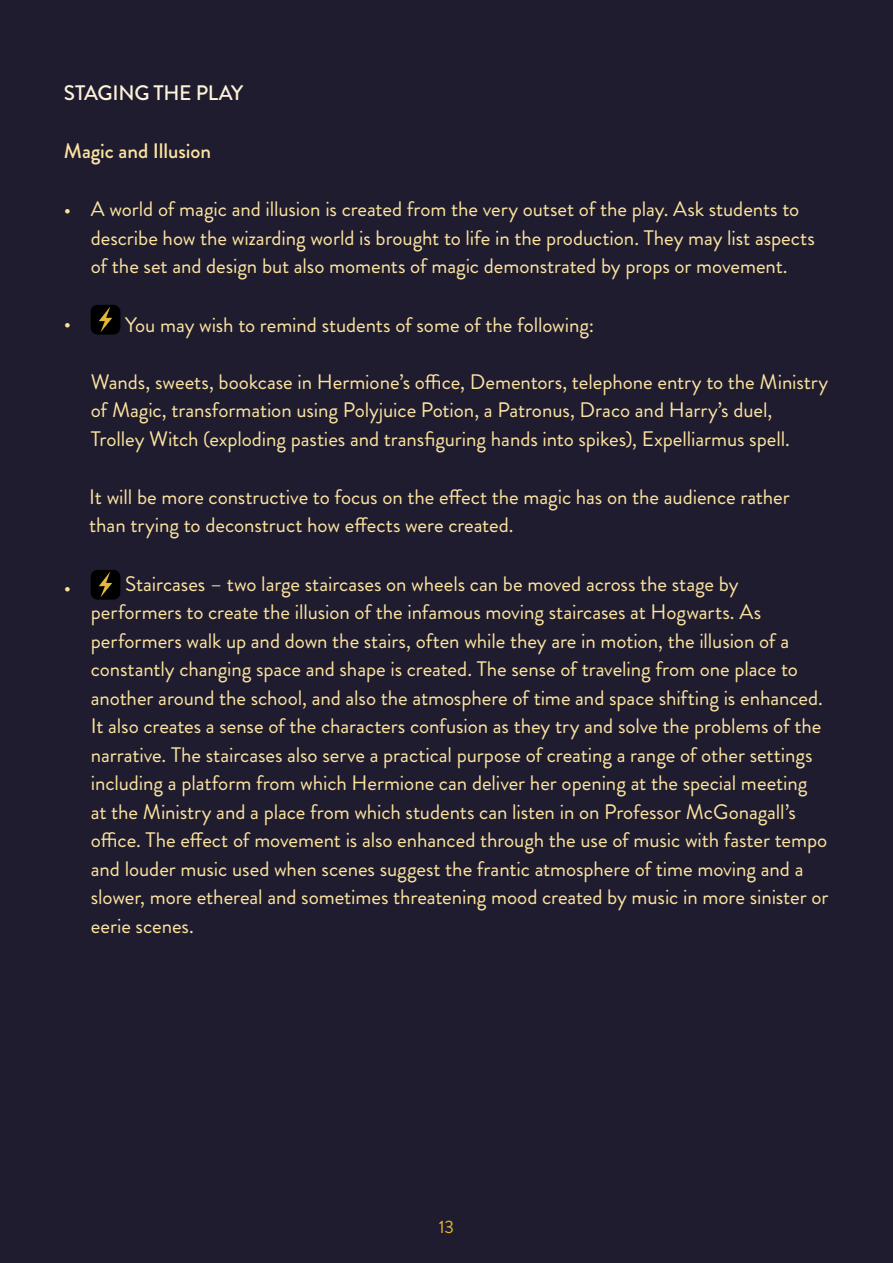
<style>
.page{position:relative;width:893px;height:1263px;background:#201c30}
.page>*{position:absolute;margin:0;border:0;box-sizing:border-box;transform-origin:0 0}
.t1{font:21px/28.5px "Brandon Grotesque";letter-spacing:-.005em;color:#fce49f}
.t2{font:500 21px "Brandon Grotesque";letter-spacing:-.005em;color:#fce49f}
.t3{font:500 21px "Brandon Grotesque";letter-spacing:-.015em;color:#fcf3d8}
.t4{font:18px "Brandon Grotesque";color:#e4b736}
</style>
<div class="page">
<div style="left:91px;top:305px;width:29px;height:30px;background:#000;border-radius:7px"></div>
<svg style="left:99px;top:306px;width:13px;height:26px"></svg>
<div style="left:91px;top:570px;width:29px;height:30px;background:#000;border-radius:7px"></div>
<svg style="left:99px;top:572px;width:13px;height:25px"></svg>
<p class="t3" style="left:64px;top:78px;width:181px">STAGING THE PLAY</p>
<p class="t2" style="left:64px;top:136px;width:149px">Magic and Illusion</p>
<p class="t1" style="left:91px;top:195px;width:726px;text-indent:-27px">• A world of magic and illusion is created from the very outset of the play. Ask students to describe how the wizarding world is brought to life in the production. They may list aspects of the set and design but also moments of magic demonstrated by props or movement.</p>
<p class="t1" style="left:64px;top:309px;width:9px">•</p>
<p class="t1" style="left:125px;top:310px;width:471px">You may wish to remind students of some of the following:</p>
<p class="t1" style="left:91px;top:367px;width:739px">Wands, sweets, bookcase in Hermione’s office, Dementors, telephone entry to the Ministry of Magic, transformation using Polyjuice Potion, a Patronus, Draco and Harry’s duel,<br>Trolley Witch (exploding pasties and transfiguring hands into spikes), Expelliarmus spell.</p>
<p class="t1" style="left:89px;top:483px;width:702px">It will be more constructive to focus on the effect the magic has on the audience rather than trying to deconstruct how effects were created.</p>
<p class="t1" style="left:64px;top:572px;width:9px">•</p>
<p class="t1" style="left:91px;top:569px;width:739px;text-indent:34px">Staircases – two large staircases on wheels can be moved across the stage by performers to create the illusion of the infamous moving staircases at Hogwarts. As performers walk up and down the stairs, often while they are in motion, the illusion of a constantly changing space and shape is created. The sense of traveling from one place to another around the school, and also the atmosphere of time and space shifting is enhanced.<br>It also creates a sense of the characters confusion as they try and solve the problems of the narrative. The staircases also serve a practical purpose of creating a range of other settings including a platform from which Hermione can deliver her opening at the special meeting<br>at the Ministry and a place from which students can listen in on Professor McGonagall’s office. The effect of movement is also enhanced through the use of music with faster tempo and louder music used when scenes suggest the frantic atmosphere of time moving and a slower, more ethereal and sometimes threatening mood created by music in more sinister or eerie scenes.</p>
<p class="t4" style="left:439px;top:1214px;width:17px">13</p>
</div>
